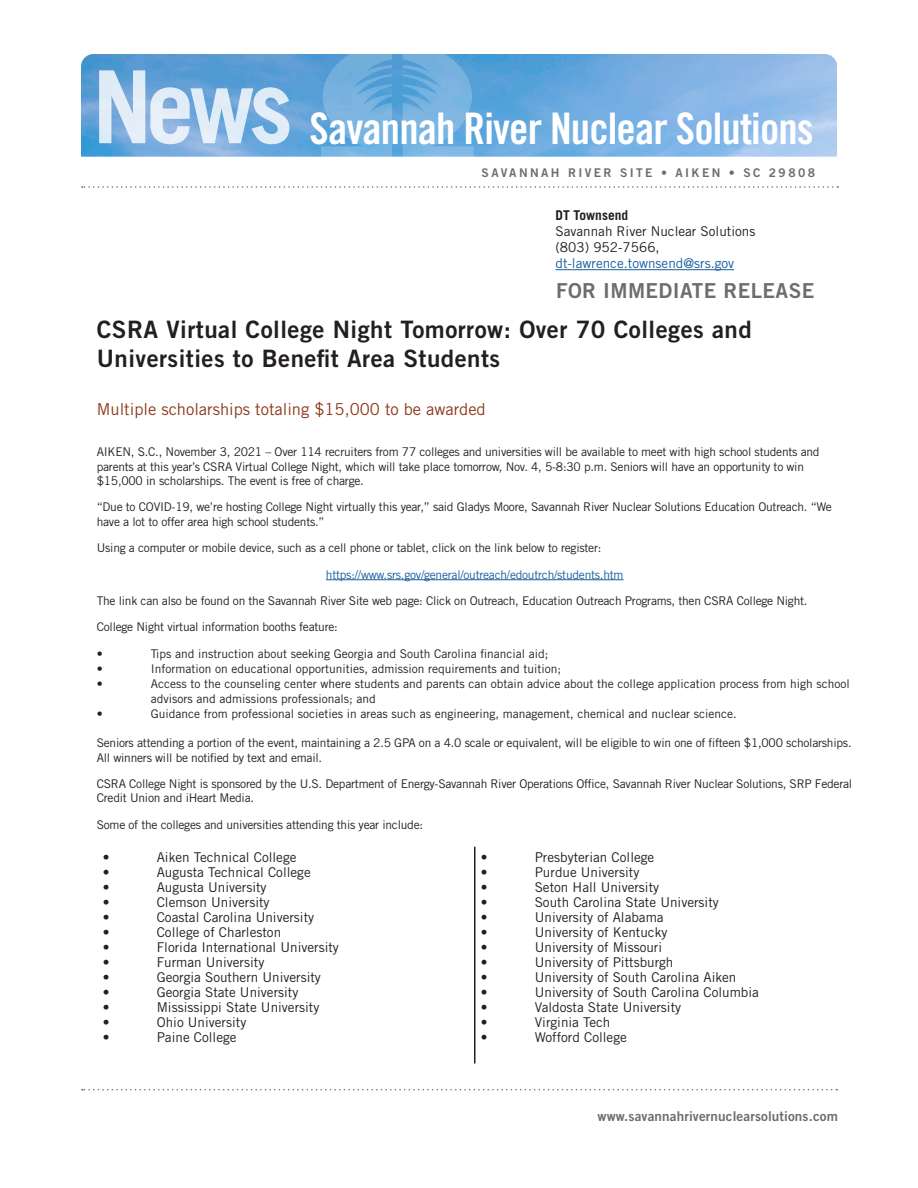
<style>
.page{position:relative;width:918px;height:1188px;background:#fff}
.page>*{position:absolute;margin:0;border:0;box-sizing:border-box;transform-origin:0 0}
.t1{font:43.5px "Trade Gothic LT Std Bd Cn 20";letter-spacing:-.02em;color:#fff}
._01_Headline_01{font:24px/28.8px "Trade Gothic LT Std Bd 2";letter-spacing:.02em;color:#231f20}
.t2{font:20.7px "Trade Gothic LT Std Bd 2";letter-spacing:.02em;color:#6c6d70}
._01_Headline_01-2{font:16.5px "Trade Gothic LT Std";color:#8d391c}
._03_Body{font:13.5px "Trade Gothic LT Std";color:#231f20}
._07_Media_Contact{font:13.5px "Trade Gothic LT Std";color:#231f20}
.t3{font:13.5px "Trade Gothic LT Std Bd 2";letter-spacing:.01em;color:#6c6d70}
._07_Media_Contact-2{font:13.5px "Trade Gothic LT Std";color:#175d9e}
._07_Media_Contact-3{font:700 13.5px "Trade Gothic LT Std";color:#231f20}
._03_Body-2{font:12px/14.4px "Trade Gothic LT Std";letter-spacing:-.02em;color:#231f20}
._03_Body-3{font:12px/15px "Trade Gothic LT Std";color:#231f20}
._03_Body-4{font:12px "Trade Gothic LT Std";letter-spacing:-.02em;color:#175d9e}
.t4{font:12px "Trade Gothic LT Std Bd 2";letter-spacing:.2em;color:#6c6d70}
</style>
<div class="page">
<img style="left:81px;top:54px;width:756px;height:103px">
<svg style="left:321px;top:54px;width:71px;height:103px"></svg>
<svg style="left:403px;top:54px;width:71px;height:103px"></svg>
<svg style="left:99px;top:70px;width:190px;height:74px"></svg>
<svg style="left:82px;top:1089px;width:755px;height:1px"></svg>
<svg style="left:82px;top:186px;width:756px;height:2px"></svg>
<hr style="left:326px;top:579px;width:298px;height:1px;background:#175d9e">
<hr style="left:474px;top:847px;width:2px;height:216px;background:#231f20">
<hr style="left:555px;top:269px;width:179px;height:1px;background:#175d9e">
<h1 class="t1" style="left:310px;top:102px;width:506px">Savannah River Nuclear Solutions</h1>
<p class="t4" style="left:482px;top:165px;width:335px">SAVANNAH RIVER SITE • AIKEN • SC 29808</p>
<p class="_07_Media_Contact-3" style="left:555px;top:207px;width:74px">DT Townsend</p>
<p class="_07_Media_Contact" style="left:555px;top:223px;width:201px">Savannah River Nuclear Solutions</p>
<p class="_07_Media_Contact" style="left:555px;top:239px;width:106px">(803) 952-7566,</p>
<p class="_07_Media_Contact-2" style="left:555px;top:255px;width:180px">dt-lawrence.townsend@srs.gov</p>
<p class="t2" style="left:556px;top:278px;width:260px">FOR IMMEDIATE RELEASE</p>
<p class="_01_Headline_01" style="left:97px;top:315px;width:657px">CSRA Virtual College Night Tomorrow: Over 70 Colleges and<br>Universities to Benefit Area Students</p>
<p class="_01_Headline_01-2" style="left:97px;top:400px;width:391px">Multiple scholarships totaling $15,000 to be awarded</p>
<p class="_03_Body-2" style="left:97px;top:445px;width:724px">AIKEN, S.C., November 3, 2021 – Over 114 recruiters from 77 colleges and universities will be available to meet with high school students and parents at this year’s CSRA Virtual College Night, which will take place tomorrow, Nov. 4, 5-8:30 p.m. Seniors will have an opportunity to win $15,000 in scholarships. The event is free of charge.</p>
<p class="_03_Body-2" style="left:97px;top:500px;width:737px">“Due to COVID-19, we’re hosting College Night virtually this year,” said Gladys Moore, Savannah River Nuclear Solutions Education Outreach. “We have a lot to offer area high school students.”</p>
<p class="_03_Body-2" style="left:97px;top:541px;width:506px">Using a computer or mobile device, such as a cell phone or tablet, click on the link below to register:</p>
<p class="_03_Body-4" style="left:326px;top:567px;width:299px">https://www.srs.gov/general/outreach/edoutrch/students.htm</p>
<p class="_03_Body-2" style="left:97px;top:593px;width:712px">The link can also be found on the Savannah River Site web page: Click on Outreach, Education Outreach Programs, then CSRA College Night.</p>
<p class="_03_Body-2" style="left:97px;top:620px;width:243px">College Night virtual information booths feature:</p>
<p class="_03_Body-2" style="left:97px;top:647px;width:7px">•</p>
<p class="_03_Body-3" style="left:151px;top:646px;width:399px">Tips and instruction about seeking Georgia and South Carolina financial aid;</p>
<p class="_03_Body-2" style="left:97px;top:662px;width:7px">•</p>
<p class="_03_Body-3" style="left:151px;top:661px;width:412px">Information on educational opportunities, admission requirements and tuition;</p>
<p class="_03_Body-2" style="left:97px;top:677px;width:7px">•</p>
<p class="_03_Body-3" style="left:151px;top:676px;width:700px">Access to the counseling center where students and parents can obtain advice about the college application process from high school advisors and admissions professionals; and</p>
<p class="_03_Body-2" style="left:97px;top:707px;width:7px">•</p>
<p class="_03_Body-3" style="left:151px;top:706px;width:587px">Guidance from professional societies in areas such as engineering, management, chemical and nuclear science.</p>
<p class="_03_Body-2" style="left:97px;top:736px;width:756px">Seniors attending a portion of the event, maintaining a 2.5 GPA on a 4.0 scale or equivalent, will be eligible to win one of fifteen $1,000 scholarships.<br>All winners will be notified by text and email.</p>
<p class="_03_Body-2" style="left:97px;top:776px;width:757px">CSRA College Night is sponsored by the U.S. Department of Energy-Savannah River Operations Office, Savannah River Nuclear Solutions, SRP Federal<br>Credit Union and iHeart Media.</p>
<p class="_03_Body-2" style="left:97px;top:817px;width:328px">Some of the colleges and universities attending this year include:</p>
<p class="_03_Body" style="left:103px;top:850px;width:8px">•</p>
<p class="_03_Body" style="left:157px;top:850px;width:141px">Aiken Technical College</p>
<p class="_03_Body" style="left:103px;top:865px;width:8px">•</p>
<p class="_03_Body" style="left:157px;top:865px;width:156px">Augusta Technical College</p>
<p class="_03_Body" style="left:103px;top:880px;width:8px">•</p>
<p class="_03_Body" style="left:157px;top:880px;width:111px">Augusta University</p>
<p class="_03_Body" style="left:103px;top:895px;width:8px">•</p>
<p class="_03_Body" style="left:157px;top:895px;width:114px">Clemson University</p>
<p class="_03_Body" style="left:103px;top:910px;width:8px">•</p>
<p class="_03_Body" style="left:157px;top:910px;width:159px">Coastal Carolina University</p>
<p class="_03_Body" style="left:103px;top:925px;width:8px">•</p>
<p class="_03_Body" style="left:157px;top:925px;width:126px">College of Charleston</p>
<p class="_03_Body" style="left:103px;top:940px;width:8px">•</p>
<p class="_03_Body" style="left:157px;top:940px;width:184px">Florida International University</p>
<p class="_03_Body" style="left:103px;top:955px;width:8px">•</p>
<p class="_03_Body" style="left:157px;top:955px;width:109px">Furman University</p>
<p class="_03_Body" style="left:103px;top:970px;width:8px">•</p>
<p class="_03_Body" style="left:157px;top:970px;width:166px">Georgia Southern University</p>
<p class="_03_Body" style="left:103px;top:985px;width:8px">•</p>
<p class="_03_Body" style="left:157px;top:985px;width:143px">Georgia State University</p>
<p class="_03_Body" style="left:103px;top:1000px;width:8px">•</p>
<p class="_03_Body" style="left:157px;top:1000px;width:164px">Mississippi State University</p>
<p class="_03_Body" style="left:103px;top:1015px;width:8px">•</p>
<p class="_03_Body" style="left:157px;top:1015px;width:91px">Ohio University</p>
<p class="_03_Body" style="left:103px;top:1030px;width:8px">•</p>
<p class="_03_Body" style="left:157px;top:1030px;width:81px">Paine College</p>
<p class="_03_Body" style="left:481px;top:850px;width:8px">•</p>
<p class="_03_Body" style="left:535px;top:850px;width:121px">Presbyterian College</p>
<p class="_03_Body" style="left:481px;top:865px;width:8px">•</p>
<p class="_03_Body" style="left:535px;top:865px;width:106px">Purdue University</p>
<p class="_03_Body" style="left:481px;top:880px;width:8px">•</p>
<p class="_03_Body" style="left:535px;top:880px;width:126px">Seton Hall University</p>
<p class="_03_Body" style="left:481px;top:895px;width:8px">•</p>
<p class="_03_Body" style="left:535px;top:895px;width:186px">South Carolina State University</p>
<p class="_03_Body" style="left:481px;top:910px;width:8px">•</p>
<p class="_03_Body" style="left:535px;top:910px;width:130px">University of Alabama</p>
<p class="_03_Body" style="left:481px;top:925px;width:8px">•</p>
<p class="_03_Body" style="left:535px;top:925px;width:134px">University of Kentucky</p>
<p class="_03_Body" style="left:481px;top:940px;width:8px">•</p>
<p class="_03_Body" style="left:535px;top:940px;width:129px">University of Missouri</p>
<p class="_03_Body" style="left:481px;top:955px;width:8px">•</p>
<p class="_03_Body" style="left:535px;top:955px;width:140px">University of Pittsburgh</p>
<p class="_03_Body" style="left:481px;top:970px;width:8px">•</p>
<p class="_03_Body" style="left:535px;top:970px;width:203px">University of South Carolina Aiken</p>
<p class="_03_Body" style="left:481px;top:985px;width:8px">•</p>
<p class="_03_Body" style="left:535px;top:985px;width:226px">University of South Carolina Columbia</p>
<p class="_03_Body" style="left:481px;top:1000px;width:8px">•</p>
<p class="_03_Body" style="left:535px;top:1000px;width:148px">Valdosta State University</p>
<p class="_03_Body" style="left:481px;top:1015px;width:8px">•</p>
<p class="_03_Body" style="left:535px;top:1015px;width:77px">Virginia Tech</p>
<p class="_03_Body" style="left:481px;top:1030px;width:8px">•</p>
<p class="_03_Body" style="left:535px;top:1030px;width:94px">Wofford College</p>
<p class="t3" style="left:598px;top:1107px;width:242px">www.savannahrivernuclearsolutions.com</p>
</div>
